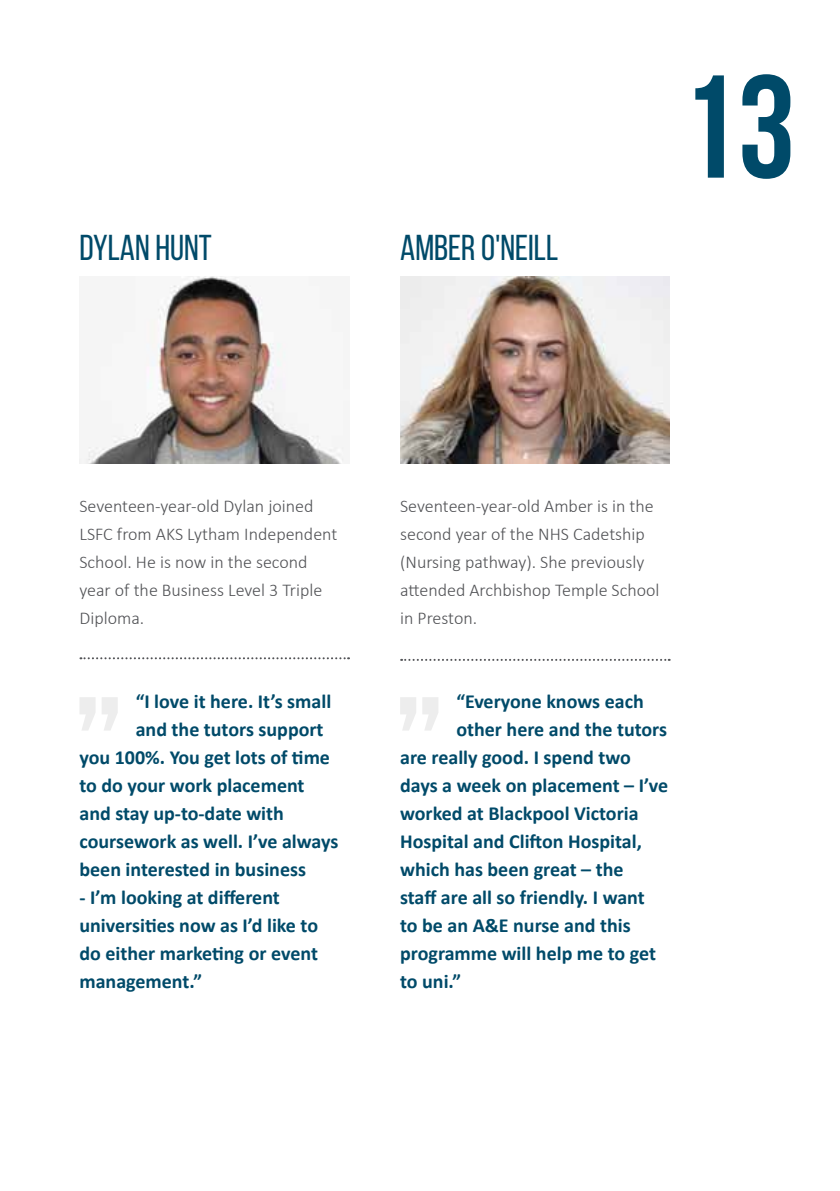
<style>
.page{position:relative;width:840px;height:1191px;background:#fff}
.page>*{position:absolute;margin:0;border:0;box-sizing:border-box;transform-origin:0 0}
.t1{font:700 146px "Bebas Neue";color:#004a69}
.t2{font:36px "Bebas Neue";color:#004a69}
.t3{font:700 20px/28px "Calibri";color:#004a69}
.t4{font:300 18px/28px "Calibri";color:#515255}
</style>
<div class="page">
<svg style="left:80px;top:657px;width:269px;height:2px"></svg>
<img style="left:79px;top:276px;width:265px;height:187px">
<svg style="left:80px;top:697px;width:38px;height:33px"></svg>
<svg style="left:401px;top:659px;width:268px;height:2px"></svg>
<img style="left:400px;top:276px;width:269px;height:187px">
<svg style="left:400px;top:697px;width:38px;height:33px"></svg>
<h2 class="t2" style="left:79px;top:228px;width:134px">DYLAN HUNT</h2>
<h2 class="t2" style="left:400px;top:228px;width:159px">AMBER O'NEILL</h2>
<h1 class="t1" style="left:679px;top:47px;width:117px">13</h1>
<p class="t4" style="left:79px;top:491px;width:259px">Seventeen-year-old Dylan joined<br>LSFC from AKS Lytham Independent<br>School. He is now in the second year of the Business Level 3 Triple<br>Diploma.</p>
<p class="t3" style="left:136px;top:687px;width:197px">“I love it here. It’s small</p>
<p class="t3" style="left:136px;top:715px;width:189px">and the tutors support</p>
<p class="t3" style="left:79px;top:743px;width:252px">you 100%. You get lots of time</p>
<p class="t3" style="left:79px;top:771px;width:226px">to do your work placement</p>
<p class="t3" style="left:79px;top:799px;width:206px">and stay up-to-date with</p>
<p class="t3" style="left:79px;top:827px;width:260px">coursework as well. I’ve always</p>
<p class="t3" style="left:79px;top:855px;width:228px">been interested in business</p>
<p class="t3" style="left:79px;top:883px;width:240px">- I’m looking at different universities now as I’d like to do either marketing or event management.”</p>
<p class="t4" style="left:400px;top:491px;width:261px">Seventeen-year-old Amber is in the second year of the NHS Cadetship (Nursing pathway). She previously attended Archbishop Temple School in Preston.</p>
<p class="t3" style="left:456px;top:687px;width:189px">“Everyone knows each</p>
<p class="t3" style="left:456px;top:715px;width:212px">other here and the tutors</p>
<p class="t3" style="left:400px;top:743px;width:232px">are really good. I spend two</p>
<p class="t3" style="left:400px;top:771px;width:269px">days a week on placement – I’ve</p>
<p class="t3" style="left:400px;top:799px;width:240px">worked at Blackpool Victoria</p>
<p class="t3" style="left:400px;top:827px;width:243px">Hospital and Clifton Hospital,</p>
<p class="t3" style="left:400px;top:855px;width:225px">which has been great – the</p>
<p class="t3" style="left:400px;top:883px;width:246px">staff are all so friendly. I want</p>
<p class="t3" style="left:400px;top:911px;width:232px">to be an A&amp;E nurse and this</p>
<p class="t3" style="left:400px;top:939px;width:257px">programme will help me to get</p>
<p class="t3" style="left:400px;top:967px;width:62px">to uni.”</p>
</div>
